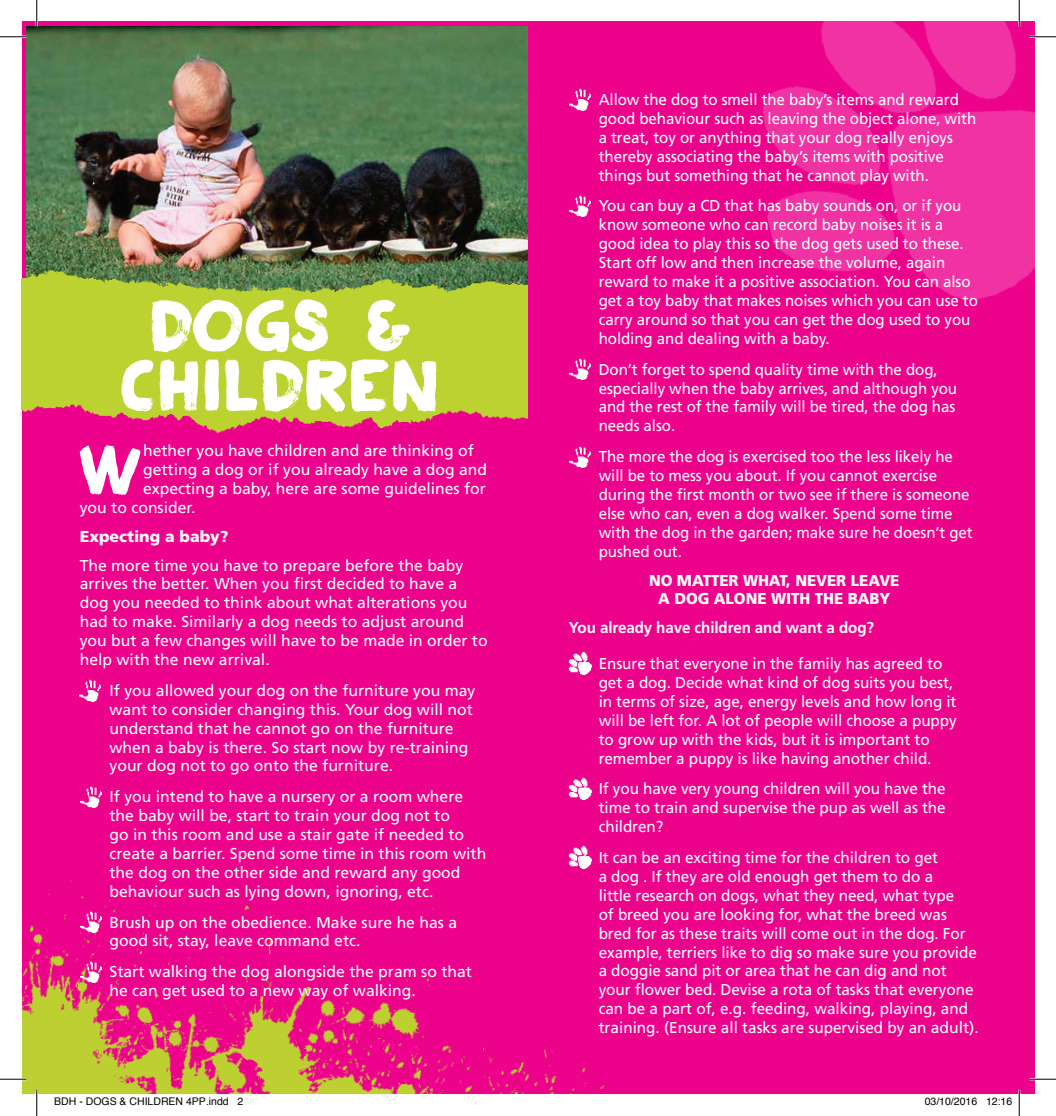
<style>
.page{position:relative;width:1056px;height:1116px;background:#fff}
.page>*{position:absolute;margin:0;border:0;box-sizing:border-box;transform-origin:0 0}
.t1{font:73.33px/59.5px "Plakkaat";color:#fff;text-align:center}
.t2{font:69.83px "Plakkaat";color:#fff}
.t3{font:15.75px/18.9px "Frutiger";letter-spacing:-.005em;color:#fff}
.t4{font:15.75px/18.9px "Frutiger";letter-spacing:-.005em;color:#fff;scale:.96 1}
.t5{font:900 15.75px/18.9px "Frutiger";letter-spacing:-.005em;color:#fff;text-align:center;scale:.96 1}
.t6{font:700 15.75px "Frutiger";letter-spacing:-.005em;color:#fff;scale:.96 1}
.t7{font:900 15.75px "Frutiger";letter-spacing:-.005em;color:#fff}
.t8{font:10.5px "Helvetica";color:#000}
</style>
<div class="page">
<div style="left:22px;top:22px;width:1012px;height:1071px;background:#ed028c"></div>
<img style="left:27px;top:27px;width:501px;height:208px">
<img style="left:22px;top:235px;width:506px;height:199px">
<img style="left:22px;top:786px;width:583px;height:307px">
<img style="left:763px;top:22px;width:271px;height:278px">
<img style="left:570px;top:88px;width:20px;height:22px">
<img style="left:570px;top:195px;width:20px;height:22px">
<img style="left:570px;top:358px;width:20px;height:22px">
<img style="left:570px;top:446px;width:20px;height:21px">
<img style="left:569px;top:651px;width:22px;height:23px">
<img style="left:569px;top:777px;width:22px;height:22px">
<img style="left:569px;top:845px;width:22px;height:23px">
<img style="left:80px;top:679px;width:20px;height:22px">
<img style="left:80px;top:786px;width:21px;height:21px">
<img style="left:80px;top:910px;width:21px;height:22px">
<img style="left:80px;top:959px;width:21px;height:23px">
<hr style="left:0;top:36px;width:26px;height:2px;background:#fff">
<hr style="left:1029px;top:36px;width:27px;height:2px;background:#fff">
<hr style="left:0;top:1077px;width:26px;height:3px;background:#fff">
<hr style="left:1029px;top:1077px;width:27px;height:3px;background:#fff">
<hr style="left:36px;top:0;width:2px;height:26px;background:#fff">
<hr style="left:36px;top:1089px;width:2px;height:26px;background:#fff">
<hr style="left:1018px;top:0;width:2px;height:26px;background:#fff">
<hr style="left:1018px;top:1089px;width:2px;height:26px;background:#fff">
<svg style="left:0;top:36px;width:26px;height:1px"></svg>
<svg style="left:1029px;top:36px;width:27px;height:1px"></svg>
<svg style="left:0;top:1078px;width:26px;height:1px"></svg>
<svg style="left:1029px;top:1078px;width:27px;height:1px"></svg>
<svg style="left:36px;top:0;width:1px;height:26px"></svg>
<svg style="left:36px;top:1089px;width:1px;height:26px"></svg>
<svg style="left:1019px;top:0;width:1px;height:26px"></svg>
<svg style="left:1019px;top:1089px;width:1px;height:26px"></svg>
<h1 class="t1" style="left:118px;top:296px;width:323px">DOGS &amp;<br>CHILDREN</h1>
<h2 class="t2" style="left:80px;top:429px;width:61px">W</h2>
<p class="t3" style="left:143px;top:441px;width:332px">hether you have children and are thinking of</p>
<p class="t3" style="left:143px;top:460px;width:345px">getting a dog or if you already have a dog and</p>
<p class="t3" style="left:143px;top:479px;width:344px">expecting a baby, here are some guidelines for</p>
<p class="t3" style="left:80px;top:497px;width:117px">you to consider.</p>
<p class="t7" style="left:80px;top:529px;width:150px">Expecting a baby?</p>
<p class="t3" style="left:80px;top:555px;width:409px">The more time you have to prepare before the baby arrives the better. When you first decided to have a dog you needed to think about what alterations you had to make. Similarly a dog needs to adjust around you but a few changes will have to be made in order to help with the new arrival.</p>
<p class="t3" style="left:110px;top:680px;width:367px">If you allowed your dog on the furniture you may want to consider changing this. Your dog will not understand that he cannot go on the furniture when a baby is there. So start now by re-training your dog not to go onto the furniture.</p>
<p class="t3" style="left:110px;top:787px;width:378px">If you intend to have a nursery or a room where the baby will be, start to train your dog not to<br>go in this room and use a stair gate if needed to create a barrier. Spend some time in this room with the dog on the other side and reward any good behaviour such as lying down, ignoring, etc.</p>
<p class="t3" style="left:110px;top:912px;width:349px">Brush up on the obedience. Make sure he has a good sit, stay, leave command etc.</p>
<p class="t3" style="left:110px;top:962px;width:364px">Start walking the dog alongside the pram so that he can get used to a new way of walking.</p>
<p class="t4" style="left:599px;top:90px;width:395px">Allow the dog to smell the baby’s items and reward good behaviour such as leaving the object alone, with a treat, toy or anything that your dog really enjoys thereby associating the baby’s items with positive things but something that he cannot play with.</p>
<p class="t4" style="left:599px;top:196px;width:396px">You can buy a CD that has baby sounds on, or if you know someone who can record baby noises it is a good idea to play this so the dog gets used to these.<br>Start off low and then increase the volume, again reward to make it a positive association. You can also get a toy baby that makes noises which you can use to carry around so that you can get the dog used to you holding and dealing with a baby.</p>
<p class="t4" style="left:599px;top:359px;width:375px">Don’t forget to spend quality time with the dog, especially when the baby arrives, and although you and the rest of the family will be tired, the dog has needs also.</p>
<p class="t4" style="left:599px;top:447px;width:391px">The more the dog is exercised too the less likely he will be to mess you about. If you cannot exercise during the first month or two see if there is someone else who can, even a dog walker. Spend some time with the dog in the garden; make sure he doesn’t get pushed out.</p>
<p class="t5" style="left:649px;top:572px;width:262px">NO MATTER WHAT, NEVER LEAVE<br>A DOG ALONE WITH THE BABY</p>
<p class="t6" style="left:569px;top:621px;width:319px">You already have children and want a dog?</p>
<p class="t3" style="left:599px;top:654px;width:359px">Ensure that everyone in the family has agreed to get a dog. Decide what kind of dog suits you best, in terms of size, age, energy levels and how long it will be left for. A lot of people will choose a puppy to grow up with the kids, but it is important to remember a puppy is like having another child.</p>
<p class="t3" style="left:599px;top:779px;width:348px;text-align:justify">If you have very young children will you have the time to train and supervise the pup as well as the children?</p>
<p class="t3" style="left:599px;top:847px;width:382px">It can be an exciting time for the children to get<br>a dog . If they are old enough get them to do a<br>little research on dogs, what they need, what type<br>of breed you are looking for, what the breed was bred for as these traits will come out in the dog. For example, terriers like to dig so make sure you provide a doggie sand pit or area that he can dig and not your flower bed. Devise a rota of tasks that everyone can be a part of, e.g. feeding, walking, playing, and training. (Ensure all tasks are supervised by an adult).</p>
<p class="t8" style="left:54px;top:1095px;width:191px">BDH - DOGS &amp; CHILDREN 4PP.indd 2</p>
<p class="t8" style="left:924px;top:1095px;width:89px">03/10/2016 12:16</p>
</div>
